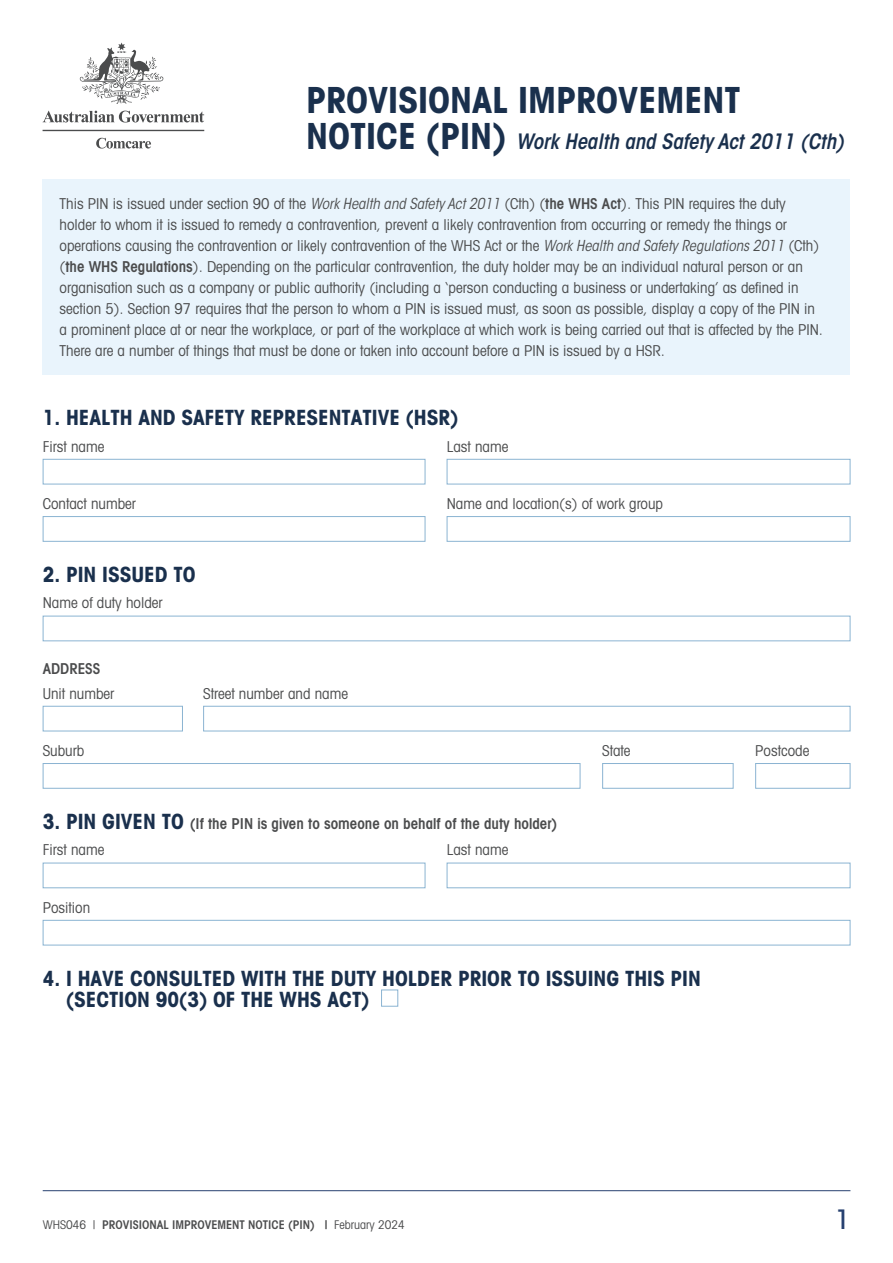
<style>
.page{position:relative;width:893px;height:1263px;background:#fff}
.page>*{position:absolute;margin:0;border:0;box-sizing:border-box;transform-origin:0 0}
.t1{font:700 condensed 36px "Avant Garde";color:#1a304d}
.t2{font:500 condensed 27px "Avant Garde";color:#274170}
.t3{font:700 condensed 21px/21px "Avant Garde";color:#1a304d}
.t4{font:italic 600 condensed 21px "ITC Avant Garde Std";color:#1a304d}
.Text{font:condensed 15px/21px "Avant Garde";color:#4b4c4d}
.Text-2{font:600 condensed 15px "Avant Garde";color:#4b4c4d}
.t5{font:600 condensed 12px "Avant Garde";color:#4b4c4d}
.s1{font-family:"Avant Garde";font-weight:700;font-style:normal;font-size:36px}
.s2{font-family:"ITC Avant Garde Std";font-style:italic}
.s3{font-weight:600}
.s4{font-weight:700;font-size:21px;color:#1a304d}
.s5{font-weight:400}
</style>
<div class="page">
<hr style="left:43px;top:1190px;width:807px;height:1px;background:#274170">
<svg style="left:80px;top:43px;width:83px;height:61px"></svg>
<svg style="left:43px;top:111px;width:161px;height:11px"></svg>
<hr style="left:43px;top:130px;width:161px;height:1px;background:#4b4c4d">
<svg style="left:96px;top:138px;width:55px;height:11px"></svg>
<div style="left:43px;top:180px;width:807px;height:195px;background:#e9f4fc"></div>
<div style="left:43px;top:459px;width:382px;height:25px;background:#fff;border:1px solid #8bb4d2"></div>
<div style="left:447px;top:459px;width:403px;height:25px;background:#fff;border:1px solid #8bb4d2"></div>
<div style="left:43px;top:516px;width:382px;height:26px;background:#fff;border:1px solid #8bb4d2"></div>
<div style="left:447px;top:516px;width:403px;height:26px;background:#fff;border:1px solid #8bb4d2"></div>
<div style="left:43px;top:616px;width:807px;height:25px;background:#fff;border:1px solid #8bb4d2"></div>
<div style="left:43px;top:706px;width:140px;height:25px;background:#fff;border:1px solid #8bb4d2"></div>
<div style="left:203px;top:706px;width:647px;height:25px;background:#fff;border:1px solid #8bb4d2"></div>
<div style="left:43px;top:763px;width:537px;height:26px;background:#fff;border:1px solid #8bb4d2"></div>
<div style="left:602px;top:763px;width:131px;height:26px;background:#fff;border:1px solid #8bb4d2"></div>
<div style="left:755px;top:763px;width:95px;height:26px;background:#fff;border:1px solid #8bb4d2"></div>
<div style="left:43px;top:863px;width:382px;height:25px;background:#fff;border:1px solid #8bb4d2"></div>
<div style="left:447px;top:863px;width:403px;height:25px;background:#fff;border:1px solid #8bb4d2"></div>
<div style="left:43px;top:920px;width:807px;height:25px;background:#fff;border:1px solid #8bb4d2"></div>
<div style="left:381px;top:989px;width:17px;height:17px;background:#fff;border:1px solid #8bb4d2"></div>
<h1 class="t1" style="left:306px;top:77px;width:436px">PROVISIONAL IMPROVEMENT</h1>
<h1 class="t4" style="left:306px;top:128px;width:539px"><span class="s1">NOTICE (PIN)</span> Work Health and Safety Act 2011 (Cth)</h1>
<p class="Text" style="left:60px;top:192px;width:765px">This PIN is issued under section 90 of the <span class="s2">Work Health and Safety Act 2011</span> (Cth) (<span class="s3">the WHS Act</span>). This PIN requires the duty holder to whom it is issued to remedy a contravention, prevent a likely contravention from occurring or remedy the things or operations causing the contravention or likely contravention of the WHS Act or the <span class="s2">Work Health and Safety Regulations 2011</span> (Cth) (<span class="s3">the WHS Regulations</span>). Depending on the particular contravention, the duty holder may be an individual natural person or an organisation such as a company or public authority (including a ‘person conducting a business or undertaking’ as defined in section 5). Section 97 requires that the person to whom a PIN is issued must, as soon as possible, display a copy of the PIN in a prominent place at or near the workplace, or part of the workplace at which work is being carried out that is affected by the PIN.<br>There are a number of things that must be done or taken into account before a PIN is issued by a HSR.</p>
<h2 class="t3" style="left:43px;top:406px;width:417px">1. HEALTH AND SAFETY REPRESENTATIVE (HSR)</h2>
<p class="Text" style="left:43px;top:435px;width:63px">First name</p>
<p class="Text" style="left:447px;top:435px;width:63px">Last name</p>
<p class="Text" style="left:43px;top:493px;width:95px">Contact number</p>
<p class="Text" style="left:447px;top:493px;width:218px">Name and location(s) of work group</p>
<h2 class="t3" style="left:43px;top:563px;width:154px">2. PIN ISSUED TO</h2>
<p class="Text" style="left:43px;top:592px;width:121px">Name of duty holder</p>
<p class="Text-2" style="left:43px;top:659px;width:59px">ADDRESS</p>
<p class="Text" style="left:43px;top:682px;width:73px">Unit number</p>
<p class="Text" style="left:203px;top:682px;width:146px">Street number and name</p>
<p class="Text" style="left:43px;top:739px;width:43px">Suburb</p>
<p class="Text" style="left:602px;top:739px;width:30px">State</p>
<p class="Text" style="left:755px;top:739px;width:56px">Postcode</p>
<h2 class="Text-2" style="left:43px;top:814px;width:516px"><span class="s4">3. PIN GIVEN TO</span> (If the PIN is given to someone on behalf of the duty holder)</h2>
<p class="Text" style="left:43px;top:839px;width:63px">First name</p>
<p class="Text" style="left:447px;top:839px;width:63px">Last name</p>
<p class="Text" style="left:43px;top:896px;width:49px">Position</p>
<h2 class="t3" style="left:66px;top:967px;width:636px;text-indent:-23px">4. I HAVE CONSULTED WITH THE DUTY HOLDER PRIOR TO ISSUING THIS PIN (SECTION 90(3) OF THE WHS ACT)</h2>
<p class="t5" style="left:43px;top:1217px;width:364px"><span class="s5">WHS046 |</span> PROVISIONAL IMPROVEMENT NOTICE (PIN) | <span class="s5">February 2024</span></p>
<h2 class="t2" style="left:835px;top:1202px;width:17px">1</h2>
</div>
